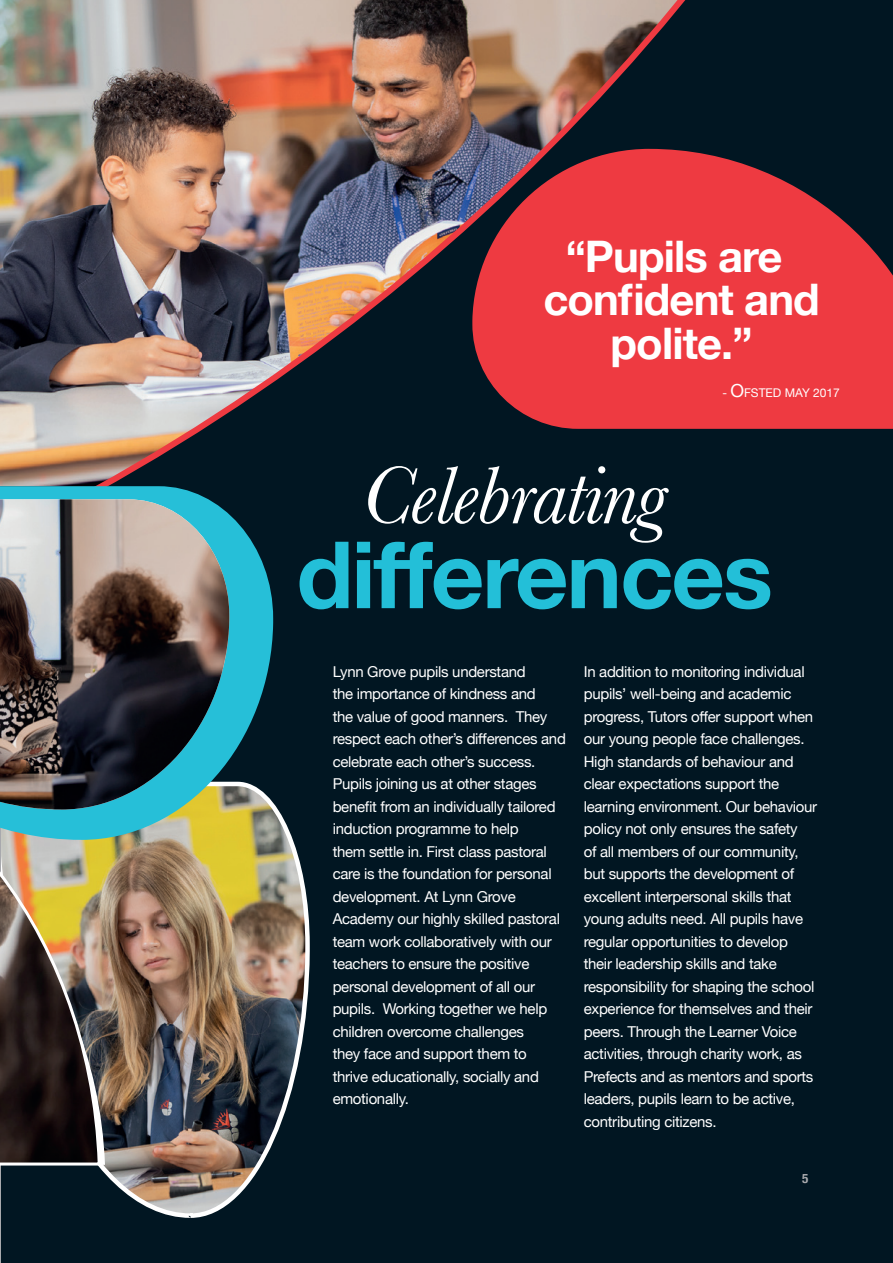
<style>
.page{position:relative;width:893px;height:1263px;background:#fff}
.page>*{position:absolute;margin:0;border:0;box-sizing:border-box;transform-origin:0 0}
.t1{font:700 93px "Helvetica Neue";letter-spacing:-.02em;color:#23bfd8}
.t2{font:italic 84.15px "Baskerville";letter-spacing:-.02em;color:#fff}
.t3{font:700 43.5px/43.8px "Helvetica Neue";letter-spacing:-.02em;color:#fff;text-align:center}
.t4{font:15px/22.5px "Helvetica Neue";letter-spacing:-.02em;color:#fff}
.t5{font:700 condensed 13.05px "Helvetica Neue";color:#a8a9ad}
.t6{font:12px "Helvetica Neue";color:#fff}
.s1{font-size:18px}
</style>
<div class="page">
<div style="left:1px;top:0;width:892px;height:1263px;background:#011622"></div>
<img style="left:99px;top:803px;width:211px;height:415px">
<hr style="left:0;top:0;width:1px;height:1263px;background:#a8a9ad">
<img style="left:0;top:840px;width:105px;height:327px">
<img style="left:0;top:0;width:893px;height:627px">
<svg style="left:0;top:486px;width:273px;height:354px;fill:#26bfd8"></svg>
<img style="left:0;top:499px;width:229px;height:310px">
<h3 class="t3" style="left:543px;top:235px;width:278px">“Pupils are confident and polite.”</h3>
<p class="t6" style="left:722px;top:384px;width:119px">- <span class="s1">O</span>FSTED MAY 2017</p>
<h2 class="t2" style="left:361px;top:440px;width:306px">Celebrating</h2>
<h1 class="t1" style="left:297px;top:502px;width:478px">differences</h1>
<p class="t4" style="left:333px;top:661px;width:235px">Lynn Grove pupils understand<br>the importance of kindness and<br>the value of good manners. They respect each other’s differences and celebrate each other’s success.<br>Pupils joining us at other stages benefit from an individually tailored induction programme to help<br>them settle in. First class pastoral care is the foundation for personal development. At Lynn Grove<br>Academy our highly skilled pastoral team work collaboratively with our teachers to ensure the positive personal development of all our pupils. Working together we help children overcome challenges<br>they face and support them to thrive educationally, socially and emotionally.</p>
<p class="t4" style="left:584px;top:661px;width:235px">In addition to monitoring individual pupils’ well-being and academic progress, Tutors offer support when our young people face challenges.<br>High standards of behaviour and clear expectations support the learning environment. Our behaviour policy not only ensures the safety<br>of all members of our community, but supports the development of excellent interpersonal skills that young adults need. All pupils have regular opportunities to develop their leadership skills and take responsibility for shaping the school experience for themselves and their peers. Through the Learner Voice activities, through charity work, as Prefects and as mentors and sports leaders, pupils learn to be active, contributing citizens.</p>
<p class="t5" style="left:802px;top:1167px;width:8px">5</p>
</div>
